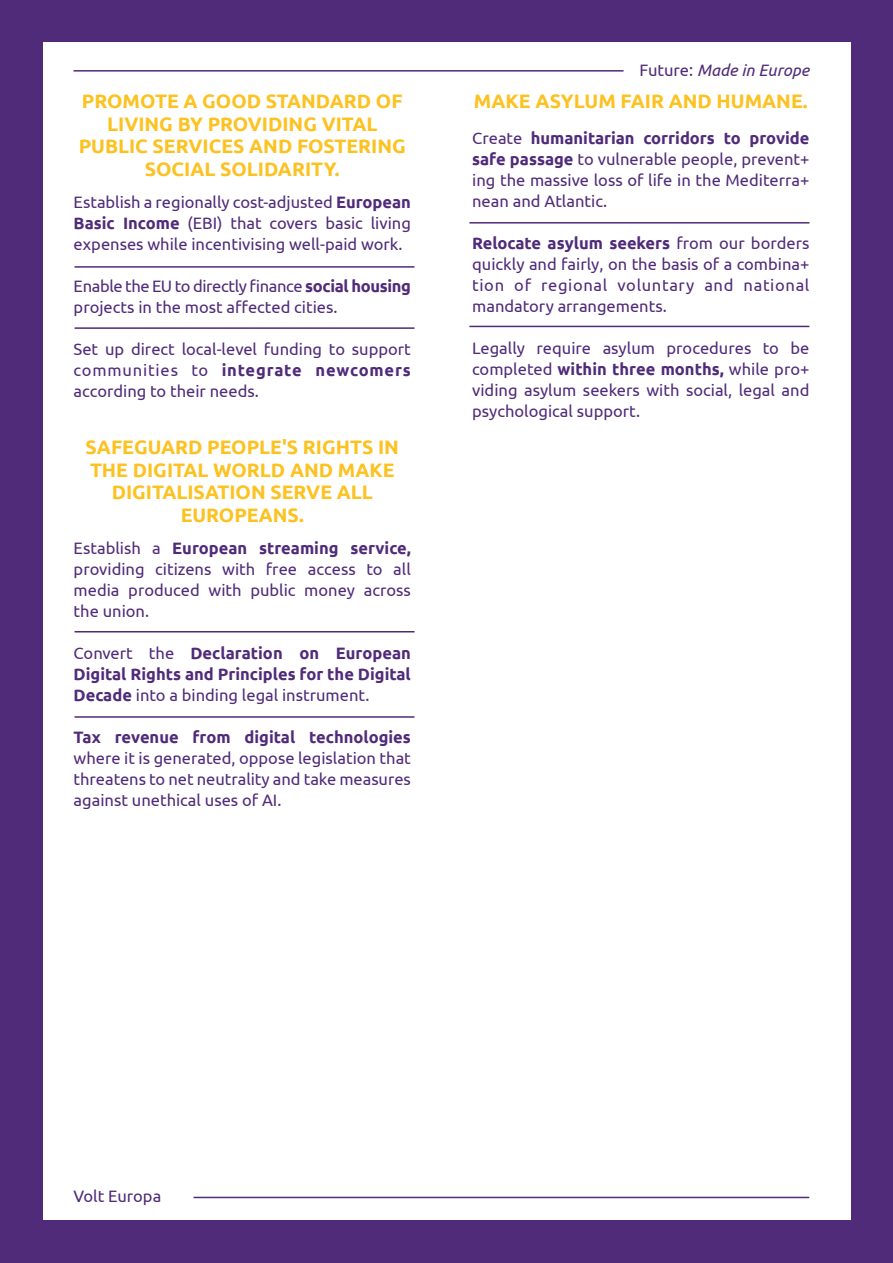
<style>
.page{position:relative;width:893px;height:1263px;background:#502b79}
.page>*{position:absolute;margin:0;border:0;box-sizing:border-box;transform-origin:0 0}
.t1{font:700 19.5px/22.5px "Ubuntu";color:#fcc221;text-align:center}
.t2{font:16.5px/21px "Ubuntu";color:#502b79;text-align:justify}
.t3{font:700 16.5px/21px "Ubuntu";color:#502b79;text-align:justify}
.t4{font:italic 16.5px "Ubuntu";color:#502b79}
.s1{font-weight:700}
.s2{font-weight:400}
.s3{font-style:normal}
</style>
<div class="page">
<div style="left:43px;top:43px;width:807px;height:1177px;background:#fff"></div>
<hr style="left:75px;top:266px;width:340px;height:2px;background:#502b79">
<hr style="left:75px;top:327px;width:340px;height:2px;background:#502b79">
<hr style="left:75px;top:631px;width:340px;height:1px;background:#502b79">
<hr style="left:75px;top:716px;width:340px;height:2px;background:#502b79">
<hr style="left:469px;top:222px;width:340px;height:2px;background:#502b79">
<hr style="left:469px;top:326px;width:340px;height:1px;background:#502b79">
<hr style="left:193px;top:1197px;width:616px;height:1px;background:#502b79">
<hr style="left:74px;top:70px;width:549px;height:2px;background:#502b79">
<p class="t1" style="left:79px;top:90px;width:329px">PROMOTE A GOOD STANDARD OF<br>LIVING BY PROVIDING VITAL<br>PUBLIC SERVICES AND FOSTERING<br>SOCIAL SOLIDARITY.</p>
<p class="t2" style="left:74px;top:191px;width:339px">Establish a regionally cost-adjusted <span class="s1">European Basic Income</span> (EBI) that covers basic living expenses while incentivising well-paid work.</p>
<p class="t2" style="left:74px;top:275px;width:339px">Enable the EU to directly finance <span class="s1">social housing </span>projects in the most affected cities.</p>
<p class="t2" style="left:74px;top:338px;width:339px">Set up direct local-level funding to support communities to <span class="s1">integrate newcomers </span>according to their needs.</p>
<p class="t1" style="left:86px;top:436px;width:315px">SAFEGUARD PEOPLE'S RIGHTS IN<br>THE DIGITAL WORLD AND MAKE<br>DIGITALISATION SERVE ALL<br>EUROPEANS.</p>
<p class="t2" style="left:74px;top:537px;width:339px">Establish a <span class="s1">European streaming service, </span>providing citizens with free access to all media produced with public money across the union.</p>
<p class="t3" style="left:74px;top:642px;width:339px"><span class="s2">Convert the</span> Declaration on European Digital Rights and Principles for the Digital Decade <span class="s2">into a binding legal instrument.</span></p>
<p class="t3" style="left:74px;top:726px;width:339px">Tax revenue from digital technologies</p>
<p class="t2" style="left:74px;top:747px;width:339px">where it is generated, oppose legislation that threatens to net neutrality and take measures against unethical uses of AI.</p>
<p class="t4" style="left:640px;top:60px;width:171px"><span class="s3">Future:</span> Made in Europe</p>
<p class="t1" style="left:474px;top:90px;width:335px">MAKE ASYLUM FAIR AND HUMANE.</p>
<p class="t2" style="left:472px;top:127px;width:339px">Create <span class="s1">humanitarian corridors to provide safe passage</span> to vulnerable people, prevent+ ing the massive loss of life in the Mediterra+ nean and Atlantic.</p>
<p class="t2" style="left:472px;top:232px;width:339px"><span class="s1">Relocate asylum seekers</span> from our borders quickly and fairly, on the basis of a combina+ tion of regional voluntary and national mandatory arrangements.</p>
<p class="t2" style="left:472px;top:337px;width:339px">Legally require asylum procedures to be completed <span class="s1">within three months,</span> while pro+ viding asylum seekers with social, legal and psychological support.</p>
<p class="t2" style="left:74px;top:1185px;width:89px">Volt Europa</p>
</div>
